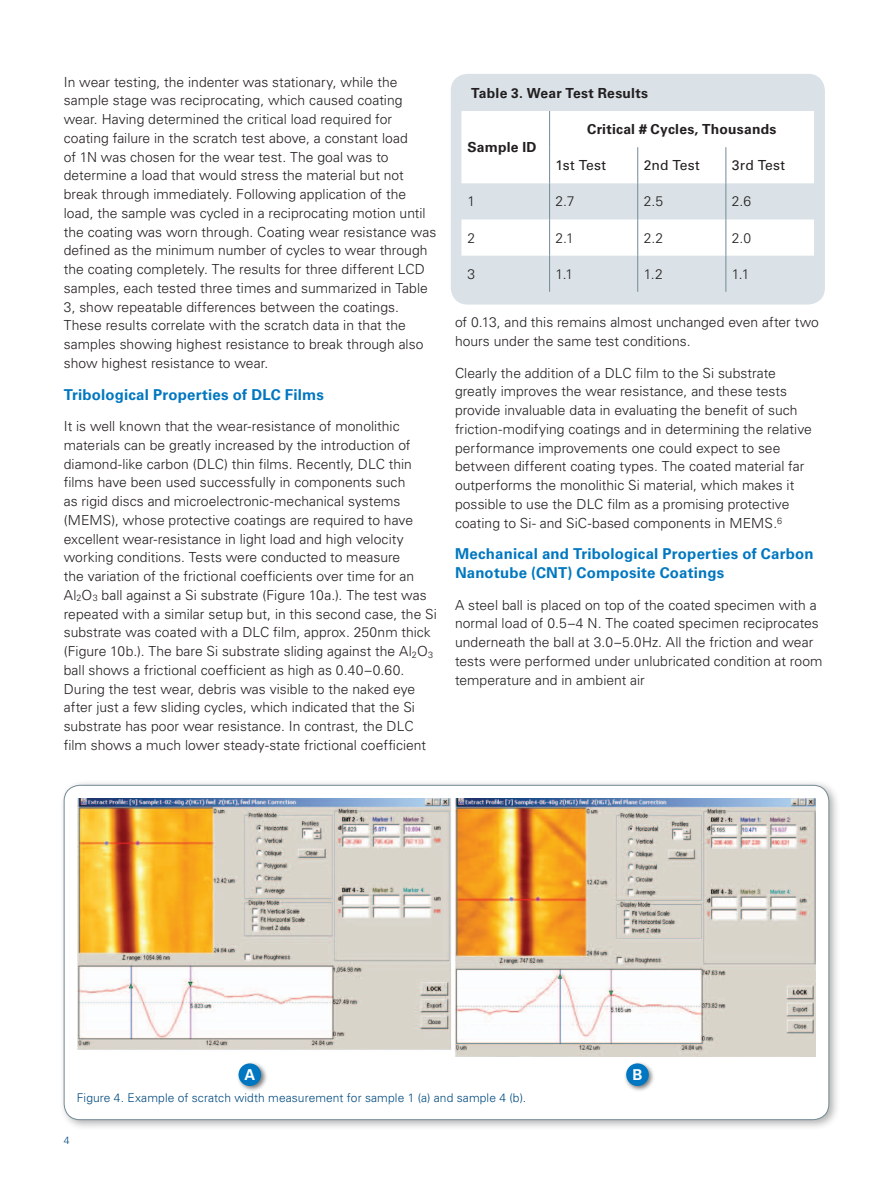
<style>
.page{position:relative;width:893px;height:1187px;background:#fff}
.page>*{position:absolute;margin:0;border:0;box-sizing:border-box;transform-origin:0 0}
.t1{font:700 15px/18.8px "Univers LT Std";letter-spacing:.01em;color:#0077c0}
.t2{font:700 15px "Univers LT Std";color:#fff}
.t3{font:300 13.8px/18.8px "Univers LT Std";color:#231f20}
.t4{font:700 13.8px "Univers LT Std";letter-spacing:.015em;color:#231f20}
.t5{font:13.8px "Univers LT Std";letter-spacing:.015em;color:#231f20}
.t6{font:300 12px "Univers LT Std";letter-spacing:.01em;color:#004a7f}
.t7{font:300 10.5px "Univers LT Std";color:#004a7f}
</style>
<div class="page">
<div style="left:59px;top:779px;width:782px;height:352px;background:#231f20;opacity:.35"></div>
<div style="left:64px;top:785px;width:765px;height:334px;background:#fff;border-radius:16px"></div>
<img style="left:78px;top:798px;width:737px;height:258px">
<div style="left:236px;top:1060px;width:32px;height:32px;background:#231f20;opacity:.6"></div>
<div style="left:239px;top:1063px;width:22px;height:22px;background:#0077c0;border-radius:50%"></div>
<div style="left:624px;top:1060px;width:31px;height:32px;background:#231f20;opacity:.6"></div>
<div style="left:626px;top:1063px;width:23px;height:22px;background:#0077c0;border-radius:50%"></div>
<div style="left:451px;top:74px;width:374px;height:230px;background:#dae2e7;border-radius:17px"></div>
<svg style="left:462px;top:183px;width:352px;height:109px"></svg>
<div style="left:461px;top:111px;width:353px;height:72px;background:#fff"></div>
<div style="left:461px;top:219px;width:353px;height:37px;background:#fff"></div>
<hr style="left:549px;top:111px;width:1px;height:36px;background:#738a95">
<hr style="left:549px;top:147px;width:1px;height:36px;background:#738a95">
<hr style="left:549px;top:183px;width:1px;height:36px;background:#738a95">
<hr style="left:549px;top:219px;width:1px;height:37px;background:#738a95">
<hr style="left:549px;top:256px;width:1px;height:36px;background:#738a95">
<hr style="left:637px;top:147px;width:1px;height:36px;background:#738a95">
<hr style="left:725px;top:147px;width:1px;height:36px;background:#738a95">
<hr style="left:637px;top:183px;width:1px;height:36px;background:#738a95">
<hr style="left:725px;top:183px;width:1px;height:36px;background:#738a95">
<hr style="left:637px;top:219px;width:1px;height:37px;background:#738a95">
<hr style="left:725px;top:219px;width:1px;height:37px;background:#738a95">
<hr style="left:637px;top:256px;width:1px;height:36px;background:#738a95">
<hr style="left:725px;top:256px;width:1px;height:36px;background:#738a95">
<p class="t3" style="left:64px;top:72px;width:374px">In wear testing, the indenter was stationary, while the sample stage was reciprocating, which caused coating wear. Having determined the critical load required for coating failure in the scratch test above, a constant load<br>of 1N was chosen for the wear test. The goal was to determine a load that would stress the material but not break through immediately. Following application of the load, the sample was cycled in a reciprocating motion until the coating was worn through. Coating wear resistance was defined as the minimum number of cycles to wear through the coating completely. The results for three different LCD samples, each tested three times and summarized in Table 3, show repeatable differences between the coatings.<br>These results correlate with the scratch data in that the samples showing highest resistance to break through also show highest resistance to wear.</p>
<p class="t1" style="left:64px;top:385px;width:262px">Tribological Properties of DLC Films</p>
<p class="t3" style="left:64px;top:417px;width:375px">It is well known that the wear-resistance of monolithic materials can be greatly increased by the introduction of diamond-like carbon (DLC) thin films. Recently, DLC thin films have been used successfully in components such<br>as rigid discs and microelectronic-mechanical systems (MEMS), whose protective coatings are required to have excellent wear-resistance in light load and high velocity working conditions. Tests were conducted to measure<br>the variation of the frictional coefficients over time for an Al<sub>2</sub>O<sub>3</sub> ball against a Si substrate (Figure 10a.). The test was repeated with a similar setup but, in this second case, the Si substrate was coated with a DLC film, approx. 250nm thick (Figure 10b.). The bare Si substrate sliding against the Al<sub>2</sub>O<sub>3 </sub>ball shows a frictional coefficient as high as 0.40–0.60.<br>During the test wear, debris was visible to the naked eye after just a few sliding cycles, which indicated that the Si substrate has poor wear resistance. In contrast, the DLC film shows a much lower steady-state frictional coefficient</p>
<p class="t4" style="left:471px;top:85px;width:178px">Table 3. Wear Test Results</p>
<p class="t4" style="left:467px;top:139px;width:71px">Sample ID</p>
<p class="t4" style="left:587px;top:121px;width:191px">Critical # Cycles, Thousands</p>
<p class="t5" style="left:556px;top:157px;width:52px">1st Test</p>
<p class="t5" style="left:644px;top:157px;width:58px">2nd Test</p>
<p class="t5" style="left:732px;top:157px;width:55px">3rd Test</p>
<p class="t3" style="left:467px;top:192px;width:9px">1</p>
<p class="t3" style="left:556px;top:192px;width:20px">2.7</p>
<p class="t3" style="left:644px;top:192px;width:21px">2.5</p>
<p class="t3" style="left:732px;top:192px;width:21px">2.6</p>
<p class="t3" style="left:467px;top:228px;width:9px">2</p>
<p class="t3" style="left:556px;top:228px;width:20px">2.1</p>
<p class="t3" style="left:644px;top:228px;width:21px">2.2</p>
<p class="t3" style="left:732px;top:228px;width:21px">2.0</p>
<p class="t3" style="left:467px;top:264px;width:9px">3</p>
<p class="t3" style="left:556px;top:264px;width:19px">1.1</p>
<p class="t3" style="left:644px;top:264px;width:21px">1.2</p>
<p class="t3" style="left:732px;top:264px;width:19px">1.1</p>
<p class="t3" style="left:455px;top:313px;width:365px">of 0.13, and this remains almost unchanged even after two hours under the same test conditions.</p>
<p class="t3" style="left:455px;top:363px;width:358px">Clearly the addition of a DLC film to the Si substrate greatly improves the wear resistance, and these tests provide invaluable data in evaluating the benefit of such friction-modifying coatings and in determining the relative performance improvements one could expect to see between different coating types. The coated material far outperforms the monolithic Si material, which makes it possible to use the DLC film as a promising protective coating to Si- and SiC-based components in MEMS.<sup>6</sup></p>
<p class="t1" style="left:455px;top:544px;width:360px">Mechanical and Tribological Properties of Carbon<br>Nanotube (CNT) Composite Coatings</p>
<p class="t3" style="left:455px;top:595px;width:369px">A steel ball is placed on top of the coated specimen with a normal load of 0.5–4 N. The coated specimen reciprocates underneath the ball at 3.0–5.0Hz. All the friction and wear tests were performed under unlubricated condition at room temperature and in ambient air</p>
<p class="t2" style="left:244px;top:1065px;width:12px">A</p>
<p class="t2" style="left:632px;top:1065px;width:12px">B</p>
<p class="t6" style="left:77px;top:1090px;width:451px">Figure 4. Example of scratch width measurement for sample 1 (a) and sample 4 (b).</p>
<p class="t7" style="left:64px;top:1133px;width:7px">4</p>
</div>
